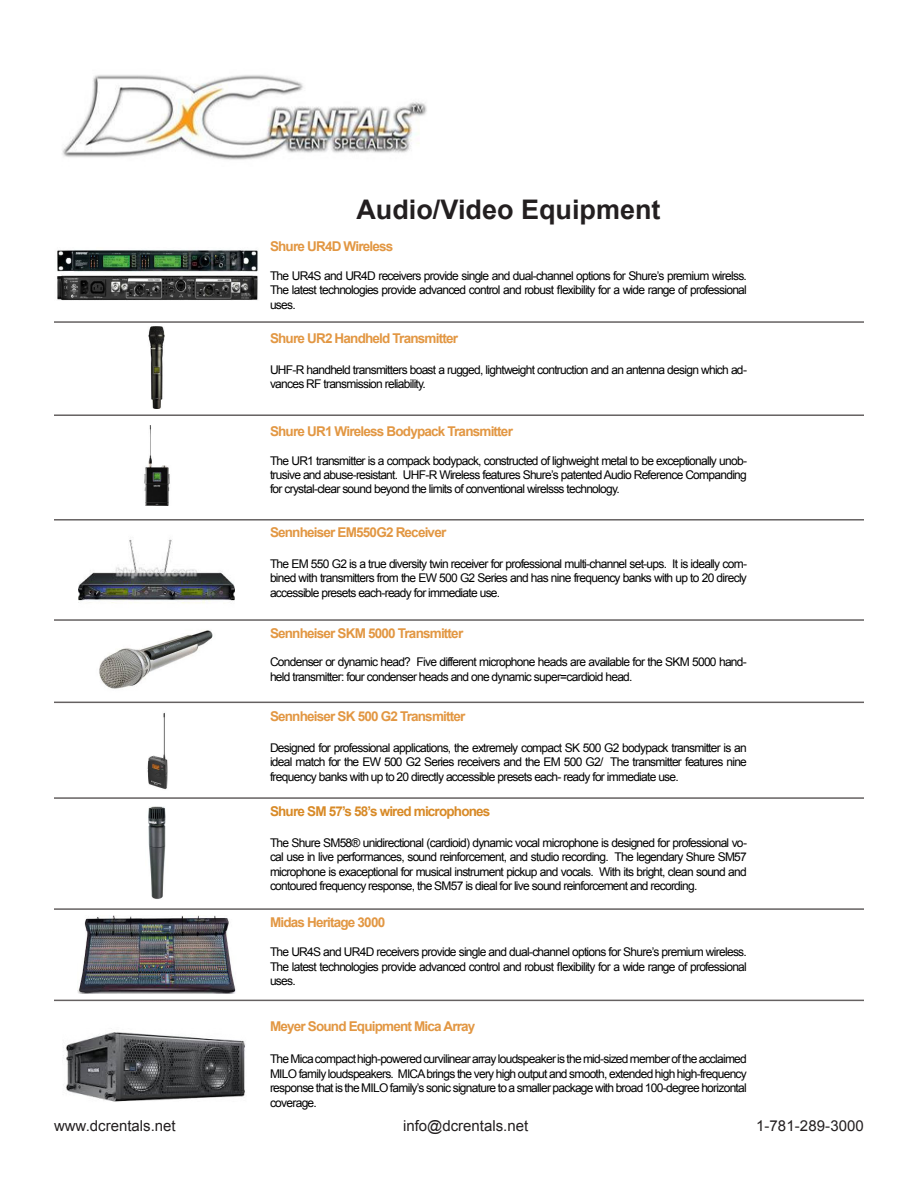
<style>
.page{position:relative;width:918px;height:1188px;background:#fff}
.page>*{position:absolute;margin:0;border:0;box-sizing:border-box;transform-origin:0 0}
.t1{font:700 27px "Arial";color:#231f20}
.t2{font:15px "Arial";color:#231f20}
.t3{font:700 13.5px "Arial";letter-spacing:-.06em;color:#e29743}
.t4{font:700 13.5px "Arial";letter-spacing:-.06em;color:#d88a27}
.t5{font:12px/14.4px "Arial";letter-spacing:-.06em;color:#000;text-align:justify}
</style>
<div class="page">
<img style="left:62px;top:75px;width:365px;height:85px">
<hr style="left:54px;top:321px;width:810px;height:2px;background:#656161">
<hr style="left:54px;top:414px;width:810px;height:2px;background:#656161">
<hr style="left:54px;top:519px;width:810px;height:2px;background:#656161">
<hr style="left:54px;top:619px;width:810px;height:2px;background:#656161">
<hr style="left:54px;top:702px;width:810px;height:1px;background:#656161">
<hr style="left:54px;top:797px;width:810px;height:2px;background:#656161">
<hr style="left:54px;top:908px;width:810px;height:2px;background:#656161">
<hr style="left:54px;top:1000px;width:810px;height:1px;background:#656161">
<img style="left:57px;top:250px;width:201px;height:51px">
<img style="left:148px;top:326px;width:17px;height:82px">
<img style="left:144px;top:426px;width:26px;height:79px">
<img style="left:79px;top:539px;width:156px;height:65px">
<img style="left:99px;top:630px;width:114px;height:59px">
<img style="left:147px;top:712px;width:21px;height:78px">
<img style="left:148px;top:806px;width:18px;height:93px">
<img style="left:77px;top:915px;width:159px;height:79px">
<img style="left:63px;top:1032px;width:182px;height:70px">
<p class="t1" style="left:356px;top:191px;width:306px">Audio/Video Equipment</p>
<p class="t3" style="left:270px;top:237px;width:125px">Shure UR4D Wireless</p>
<p class="t5" style="left:270px;top:269px;width:478px">The UR4S and UR4D receivers provide single and dual-channel options for Shure’s premium wirelss.<br>The latest technologies provide advanced control and robust flexibility for a wide range of professional uses.</p>
<p class="t3" style="left:270px;top:330px;width:190px">Shure UR2 Handheld Transmitter</p>
<p class="t5" style="left:270px;top:363px;width:478px">UHF-R handheld transmitters boast a rugged, lightweight contruction and an antenna design which ad&shy;vances RF transmission reliability.</p>
<p class="t3" style="left:270px;top:422px;width:244px">Shure UR1 Wireless Bodypack Transmitter</p>
<p class="t5" style="left:270px;top:453px;width:478px">The UR1 transmitter is a compack bodypack, constructed of lighweight metal to be exceptionally unob&shy;trusive and abuse-resistant. UHF-R Wireless features Shure’s patented Audio Reference Companding for crystal-clear sound beyond the limits of conventional wirelsss technology.</p>
<p class="t3" style="left:270px;top:523px;width:178px">Sennheiser EM550G2 Receiver</p>
<p class="t5" style="left:270px;top:557px;width:478px">The EM 550 G2 is a true diversity twin receiver for professional multi-channel set-ups. It is ideally com&shy;bined with transmitters from the EW 500 G2 Series and has nine frequency banks with up to 20 direcly accessible presets each-ready for immediate use.</p>
<p class="t3" style="left:270px;top:624px;width:195px">Sennheiser SKM 5000 Transmitter</p>
<p class="t5" style="left:270px;top:655px;width:478px">Condenser or dynamic head? Five different microphone heads are available for the SKM 5000 hand&shy;held transmitter: four condenser heads and one dynamic super=cardioid head.</p>
<p class="t3" style="left:270px;top:708px;width:197px">Sennheiser SK 500 G2 Transmitter</p>
<p class="t5" style="left:270px;top:741px;width:478px">Designed for professional applications, the extremely compact SK 500 G2 bodypack transmitter is an ideal match for the EW 500 G2 Series receivers and the EM 500 G2/ The transmitter features nine frequency banks with up to 20 directly accessible presets each- ready for immediate use.</p>
<p class="t4" style="left:270px;top:802px;width:222px">Shure SM 57’s 58’s wired microphones</p>
<p class="t5" style="left:270px;top:835px;width:478px">The Shure SM58® unidirectional (cardioid) dynamic vocal microphone is designed for professional vo&shy;cal use in live performances, sound reinforcement, and studio recording. The legendary Shure SM57 microphone is exaceptional for musical instrument pickup and vocals. With its bright, clean sound and contoured frequency response, the SM57 is dieal for live sound reinforcement and recording.</p>
<p class="t3" style="left:270px;top:914px;width:117px">Midas Heritage 3000</p>
<p class="t5" style="left:270px;top:945px;width:478px">The UR4S and UR4D receivers provide single and dual-channel options for Shure’s premium wireless.<br>The latest technologies provide advanced control and robust flexibility for a wide range of professional uses.</p>
<p class="t3" style="left:270px;top:1017px;width:207px">Meyer Sound Equipment Mica Array</p>
<p class="t5" style="left:270px;top:1052px;width:478px">The Mica compact high-powered curvilinear array loudspeaker is the mid-sized member of the acclaimed MILO family loudspeakers. MICA brings the very high output and smooth, extended high high-frequency response that is the MILO family’s sonic signature to a smaller package with broad 100-degree horizontal coverage.</p>
<p class="t2" style="left:54px;top:1116px;width:123px">www.dcrentals.net</p>
<p class="t2" style="left:403px;top:1116px;width:127px">info@dcrentals.net</p>
<p class="t2" style="left:756px;top:1116px;width:109px">1-781-289-3000</p>
</div>
